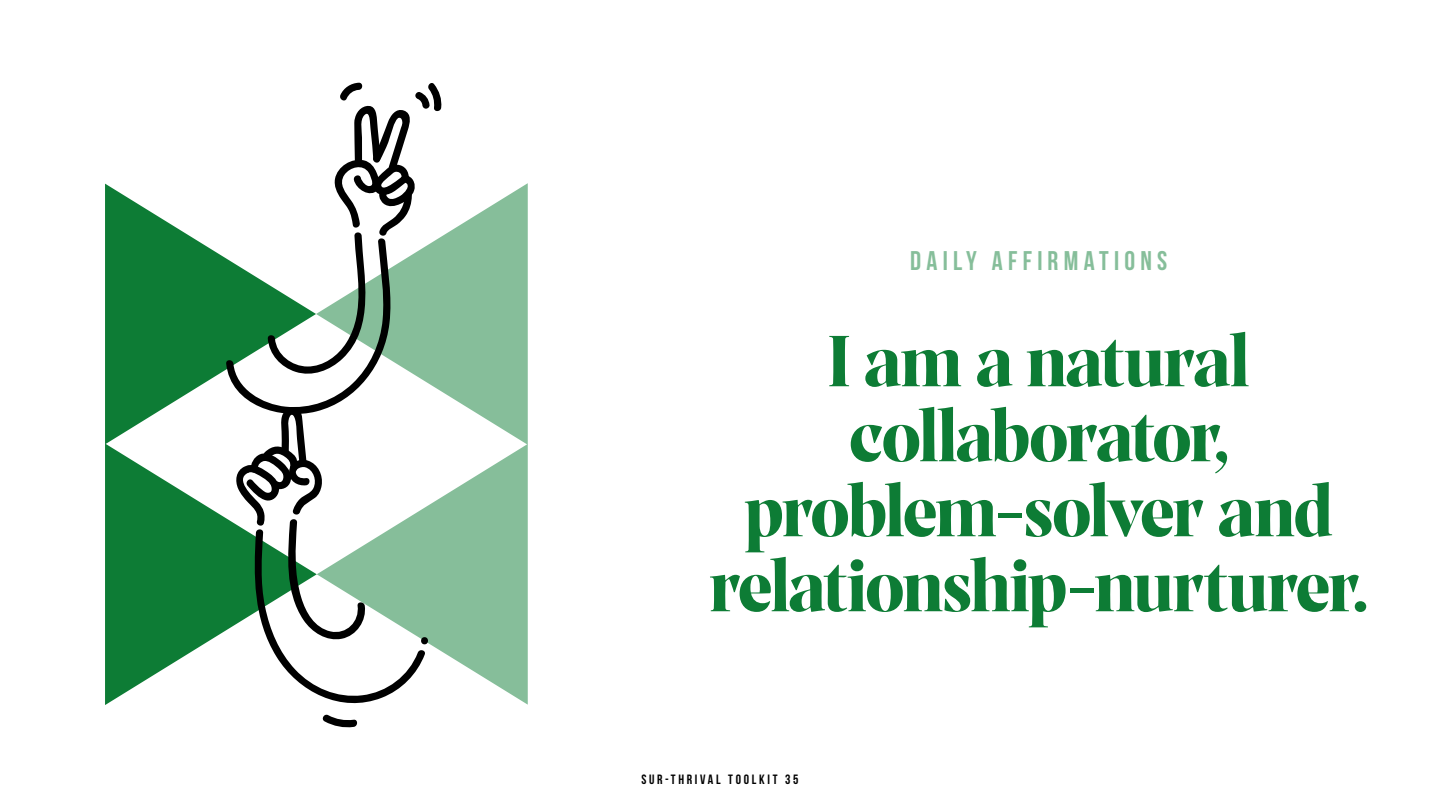
<style>
.page{position:relative;width:1440px;height:810px;background:#fff}
.page>*{position:absolute;margin:0;border:0;box-sizing:border-box;transform-origin:0 0}
.t1{font:75px/75px "Prospectus L Bld";letter-spacing:-.025em;color:#0d7c35;text-align:center}
.t2{font:27px "Bebas Neue";letter-spacing:.195em;color:#86be9a}
.t3{font:13.5px "Bebas Neue";letter-spacing:.2em;color:#000}
</style>
<div class="page">
<svg style="left:105px;top:184px;width:121px;height:521px;fill:#0d7c35"></svg>
<svg style="left:442px;top:183px;width:86px;height:522px;fill:#86be9a"></svg>
<svg style="left:226px;top:82px;width:216px;height:646px"></svg>
<p class="t2" style="left:910px;top:246px;width:258px">DAILY AFFIRMATIONS</p>
<p class="t1" style="left:710px;top:320px;width:660px">I am a natural collaborator, problem-solver and relationship-nurturer.</p>
<p class="t3" style="left:641px;top:772px;width:159px">SUR-THRIVAL TOOLKIT 35</p>
</div>
